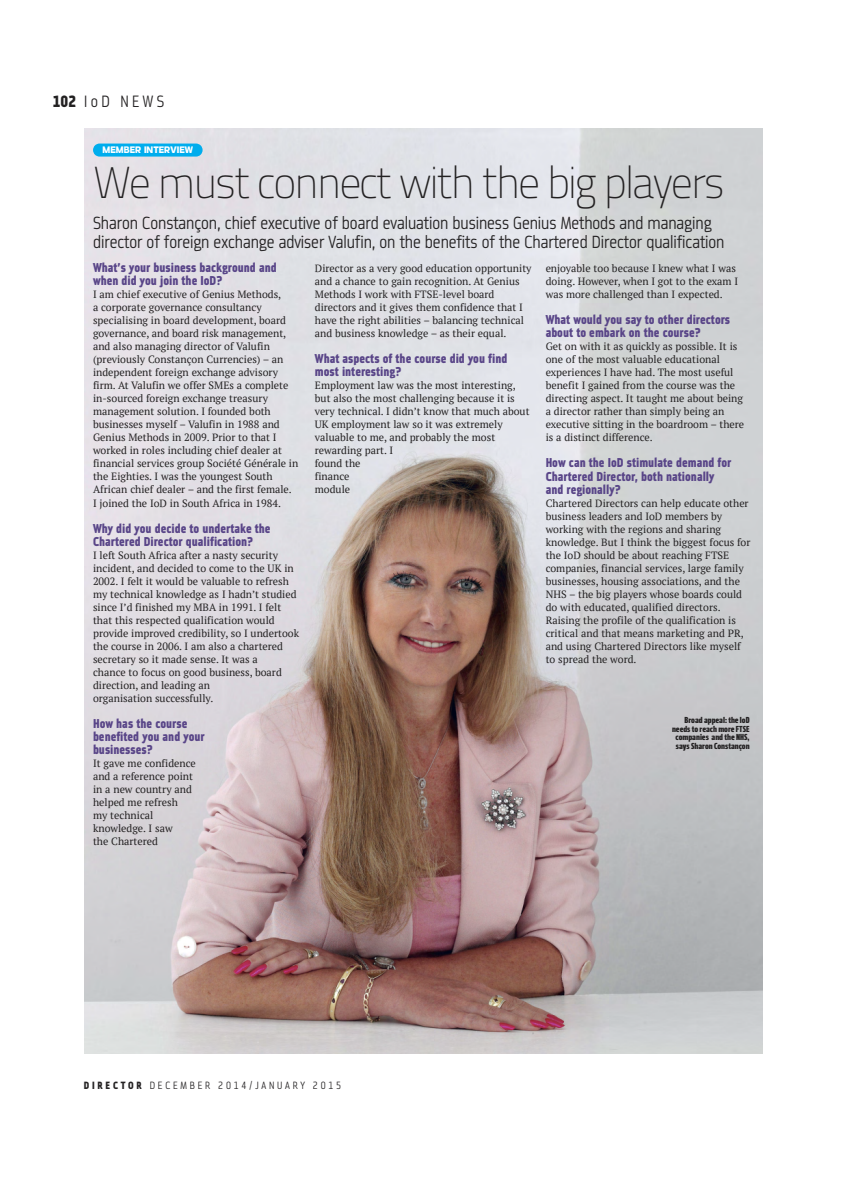
<style>
.page{position:relative;width:842px;height:1191px;background:#fff}
.page>*{position:absolute;margin:0;border:0;box-sizing:border-box;transform-origin:0 0}
.t1{font:44.6px "Titillium Text 25 L 1 wt";letter-spacing:-.055em;color:#232122}
.t2{font:300 18.6px/18.6px "Metroflex Narrow";letter-spacing:-.005em;color:#232122}
.t3{font:300 17.4px "Metroflex Narrow";letter-spacing:.2em;color:#232122}
.t4{font:800 13.6px/13px "Metroflex Narrow";color:#594588}
.t5{font:300 11.2px "Metroflex Narrow";letter-spacing:.25em;color:#232122}
.t6{font:11.2px "Ginger";color:#fff}
.t7{font:10.5px/13px "PT Serif";color:#232122}
.t8{font:8.7px/8.7px "Leitura Headline Sans";color:#232122;text-align:right}
.s1{font-weight:800}
</style>
<div class="page">
<img style="left:84px;top:129px;width:678px;height:924px">
<svg style="left:93px;top:144px;width:110px;height:13px"></svg>
<h3 class="t3" style="left:53px;top:91px;width:113px"><span class="s1">102</span> IoD NEWS</h3>
<p class="t6" style="left:103px;top:144px;width:92px">MEMBER INTERVIEW</p>
<h1 class="t1" style="left:93px;top:151px;width:633px">We must connect with the big players</h1>
<h2 class="t2" style="left:93px;top:213px;width:633px">Sharon Constançon, chief executive of board evaluation business Genius Methods and managing director of foreign exchange adviser Valufin, on the benefits of the Chartered Director qualification</h2>
<p class="t4" style="left:93px;top:261px;width:185px">What’s your business background and when did you join the IoD?</p>
<p class="t7" style="left:93px;top:288px;width:207px">I am chief executive of Genius Methods,<br>a corporate governance consultancy specialising in board development, board governance, and board risk management, and also managing director of Valufin (previously Constançon Currencies) – an independent foreign exchange advisory firm. At Valufin we offer SMEs a complete in-sourced foreign exchange treasury management solution. I founded both businesses myself – Valufin in 1988 and Genius Methods in 2009. Prior to that I worked in roles including chief dealer at financial services group Société Générale in the Eighties. I was the youngest South African chief dealer – and the first female.<br>I joined the IoD in South Africa in 1984.</p>
<p class="t4" style="left:93px;top:521px;width:179px">Why did you decide to undertake the<br>Chartered Director qualification?</p>
<p class="t7" style="left:93px;top:548px;width:208px">I left South Africa after a nasty security incident, and decided to come to the UK in 2002. I felt it would be valuable to refresh my technical knowledge as I hadn’t studied since I’d finished my MBA in 1991. I felt that this respected qualification would provide improved credibility, so I undertook the course in 2006. I am also a chartered secretary so it made sense. It was a<br>chance to focus on good business, board direction, and leading an<br>organisation successfully.</p>
<p class="t4" style="left:93px;top:717px;width:113px">How has the course benefited you and your businesses?</p>
<p class="t7" style="left:93px;top:757px;width:104px">It gave me confidence and a reference point in a new country and helped me refresh<br>my technical knowledge. I saw<br>the Chartered</p>
<p class="t7" style="left:546px;top:262px;width:194px">enjoyable too because I knew what I was doing. However, when I got to the exam I was more challenged than I expected.</p>
<p class="t4" style="left:546px;top:313px;width:186px">What would you say to other directors about to embark on the course?</p>
<p class="t7" style="left:546px;top:340px;width:200px">Get on with it as quickly as possible. It is one of the most valuable educational experiences I have had. The most useful benefit I gained from the course was the directing aspect. It taught me about being a director rather than simply being an executive sitting in the boardroom – there is a distinct difference.</p>
<p class="t4" style="left:546px;top:456px;width:187px">How can the IoD stimulate demand for<br>Chartered Director, both nationally and regionally?</p>
<p class="t7" style="left:546px;top:496px;width:206px">Chartered Directors can help educate other business leaders and IoD members by working with the regions and sharing knowledge. But I think the biggest focus for the IoD should be about reaching FTSE companies, financial services, large family businesses, housing associations, and the NHS – the big players whose boards could do with educated, qualified directors.<br>Raising the profile of the qualification is critical and that means marketing and PR, and using Chartered Directors like myself to spread the word.</p>
<p class="t7" style="left:315px;top:262px;width:218px">Director as a very good education opportunity and a chance to gain recognition. At Genius Methods I work with FTSE-level board directors and it gives them confidence that I have the right abilities – balancing technical and business knowledge – as their equal.</p>
<p class="t4" style="left:315px;top:352px;width:194px">What aspects of the course did you find most interesting?</p>
<p class="t7" style="left:315px;top:379px;width:216px">Employment law was the most interesting, but also the most challenging because it is very technical. I didn’t know that much about<br>UK employment law so it was extremely valuable to me, and probably the most rewarding part. I<br>found the<br>finance<br>module</p>
<p class="t8" style="left:672px;top:716px;width:79px">Broad appeal: the IoD needs to reach more FTSE companies and the NHS, says Sharon Constançon</p>
<p class="t5" style="left:84px;top:1078px;width:259px"><span class="s1">DIRECTOR</span> DECEMBER 2014/JANUARY 2015</p>
</div>
